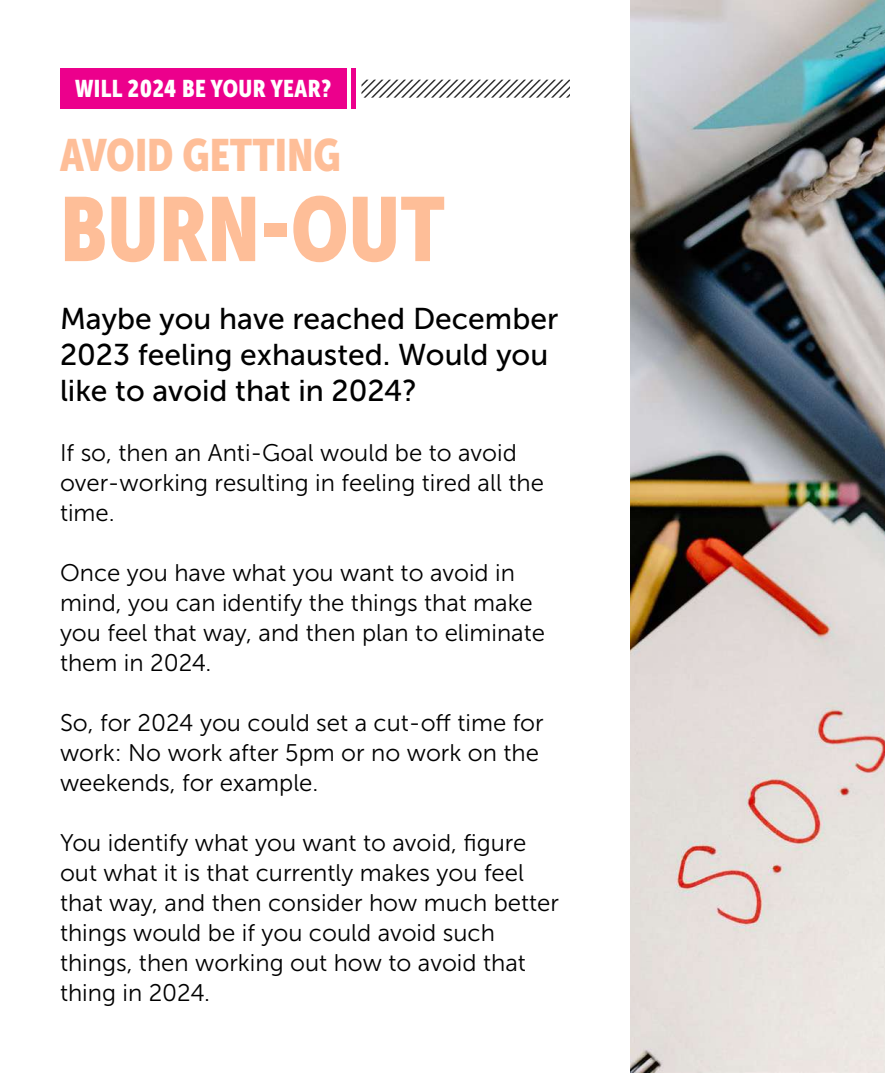
<style>
.page{position:relative;width:885px;height:1073px;background:#fff}
.page>*{position:absolute;margin:0;border:0;box-sizing:border-box;transform-origin:0 0}
.t1{font:90px "Museo Sans Condensed 900";color:#febe98}
.t2{font:45px "Museo Sans Condensed 900";color:#febe98}
.t3{font:30px/36px "Museo Sans 500";color:#000}
.t4{font:24px/30px "Museo Sans 300";color:#000}
.t5{font:24px "Museo Sans Condensed 900";letter-spacing:.02em;color:#fff}
</style>
<div class="page">
<div style="left:60px;top:68px;width:286px;height:41px;background:#ec008c"></div>
<div style="left:351px;top:68px;width:5px;height:41px;background:#ec008c"></div>
<svg style="left:361px;top:80px;width:209px;height:18px"></svg>
<img style="left:630px;top:0;width:255px;height:1072px">
<p class="t5" style="left:75px;top:75px;width:258px">WILL 2024 BE YOUR YEAR?</p>
<h2 class="t2" style="left:60px;top:130px;width:282px">AVOID GETTING</h2>
<h1 class="t1" style="left:60px;top:178px;width:387px">BURN-OUT</h1>
<p class="t3" style="left:60px;top:300px;width:500px">Maybe you have reached December<br>2023 feeling exhausted. Would you like to avoid that in 2024?</p>
<p class="t4" style="left:60px;top:437px;width:485px">If so, then an Anti-Goal would be to avoid over-working resulting in feeling tired all the time.</p>
<p class="t4" style="left:60px;top:557px;width:486px">Once you have what you want to avoid in mind, you can identify the things that make you feel that way, and then plan to eliminate them in 2024.</p>
<p class="t4" style="left:60px;top:707px;width:485px">So, for 2024 you could set a cut-off time for work: No work after 5pm or no work on the weekends, for example.</p>
<p class="t4" style="left:60px;top:827px;width:501px">You identify what you want to avoid, figure out what it is that currently makes you feel that way, and then consider how much better things would be if you could avoid such things, then working out how to avoid that thing in 2024.</p>
</div>
